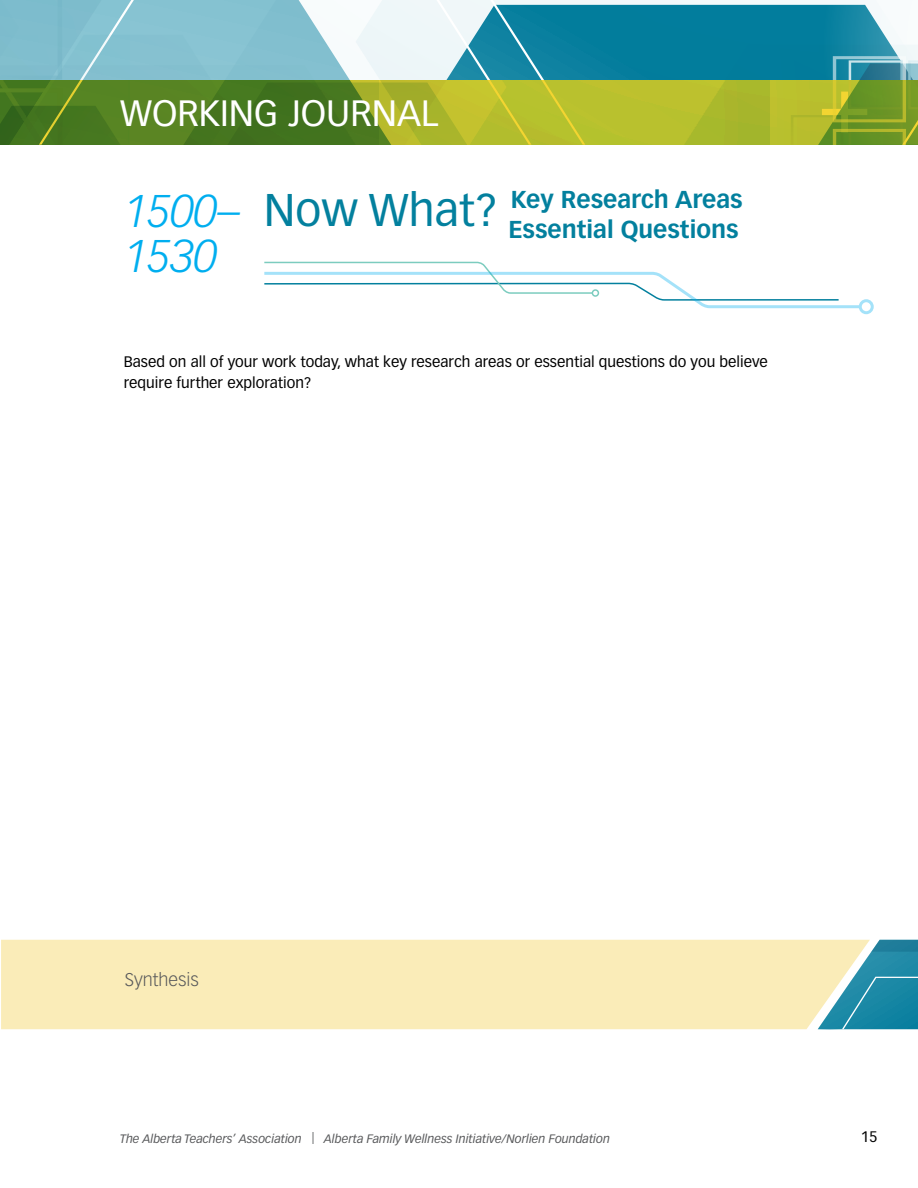
<style>
.page{position:relative;width:918px;height:1188px;background:#fff}
.page>*{position:absolute;margin:0;border:0;box-sizing:border-box;transform-origin:0 0}
.t1{font:italic 300 45px "Vectora LT Std";color:#00aeef}
.t2{font:36px "Vectora LT Std";color:#fff}
.t3{font:700 24px "Vectora LT Std";color:#03809e}
.t4{font:300 18px "Vectora LT Std";color:#58595b}
.t5{font:15px/21px "Vectora LT Std";color:#000}
.t6{font:italic 12px "Vectora LT Std";color:#58595b}
.s1{font-weight:400;font-size:45px}
</style>
<div class="page">
<svg style="left:532px;top:0;width:113px;height:80px;background:#1586a3"></svg>
<svg style="left:507px;top:0;width:25px;height:80px;background:#288faa"></svg>
<svg style="left:645px;top:0;width:273px;height:80px;background:#3093ad"></svg>
<svg style="left:0;top:0;width:507px;height:80px"></svg>
<svg style="left:0;top:80px;width:918px;height:65px;background:#859f27"></svg>
<div style="left:1px;top:940px;width:817px;height:89px;background:#faecb8"></div>
<svg style="left:264px;top:261px;width:598px;height:49px"></svg>
<div style="left:859px;top:299px;width:15px;height:15px;border:3px solid #00aeef;border-radius:50%"></div>
<svg style="left:818px;top:940px;width:100px;height:90px;background:#64aab3"></svg>
<h2 class="t2" style="left:120px;top:92px;width:320px">working journal</h2>
<h1 class="t1" style="left:124px;top:184px;width:117px">1500–</h1>
<h1 class="t1" style="left:124px;top:229px;width:95px">1530</h1>
<h3 class="t3" style="left:264px;top:185px;width:480px"><span class="s1">N ow What?</span> Key Research Areas</h3>
<h3 class="t3" style="left:508px;top:215px;width:232px">Essential Questions</h3>
<p class="t5" style="left:124px;top:351px;width:646px">Based on all of your work today, what key research areas or essential questions do you believe require further exploration?</p>
<p class="t4" style="left:125px;top:969px;width:76px">Synthesis</p>
<p class="t6" style="left:120px;top:1132px;width:491px">The Alberta Teachers’ Association | Alberta Family Wellness Initiative/Norlien Foundation</p>
<p class="t5" style="left:861px;top:1126px;width:18px">15</p>
</div>
